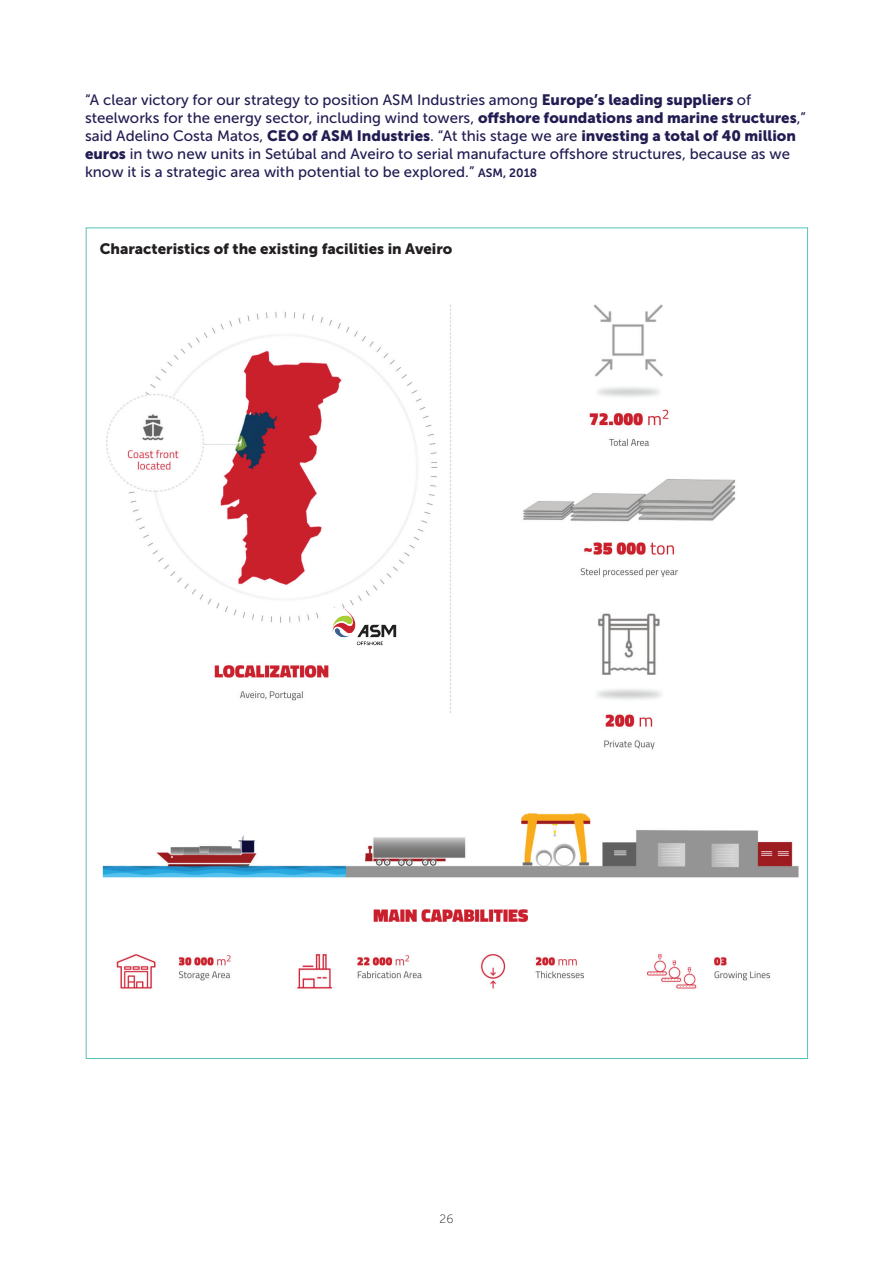
<style>
.page{position:relative;width:893px;height:1263px;background:#fff}
.page>*{position:absolute;margin:0;border:0;box-sizing:border-box;transform-origin:0 0}
.t1{font:15px/18px "Museo Sans 500";color:#211c52}
.t2{font:15px "Museo Sans 900";color:#211c52}
.t3{font:15px "Museo Sans 900";color:#231f20}
.t4{font:12px "Museo Sans 100";color:#231f20}
.s1{font-family:"Museo Sans 900"}
.s2{font-family:"Museo Sans 500"}
.s3{font-family:"Museo Sans 700";font-size:12px}
</style>
<div class="page">
<img style="left:85px;top:903px;width:724px;height:29px">
<img style="left:85px;top:272px;width:724px;height:617px">
<img style="left:85px;top:935px;width:724px;height:83px">
<img style="left:325px;top:609px;width:84px;height:42px">
<p class="t1" style="left:85px;top:91px;width:722px">“A clear victory for our strategy to position ASM Industries among <span class="s1">Europe’s leading suppliers</span> of steelworks for the energy sector, including wind towers, <span class="s1">offshore foundations and marine structures</span>,”</p>
<p class="t2" style="left:85px;top:127px;width:712px"><span class="s2">said Adelino Costa Matos,</span> CEO of ASM Industries<span class="s2">. “At this stage we are</span> investing a total of 40 million</p>
<p class="t1" style="left:85px;top:145px;width:706px"><span class="s1">euros</span> in two new units in Setúbal and Aveiro to serial manufacture offshore structures, because as we know it is a strategic area with potential to be explored.” <span class="s3">ASM, 2018</span></p>
<p class="t3" style="left:100px;top:240px;width:354px">Characteristics of the existing facilities in Aveiro</p>
<p class="t4" style="left:439px;top:1213px;width:16px">26</p>
</div>
